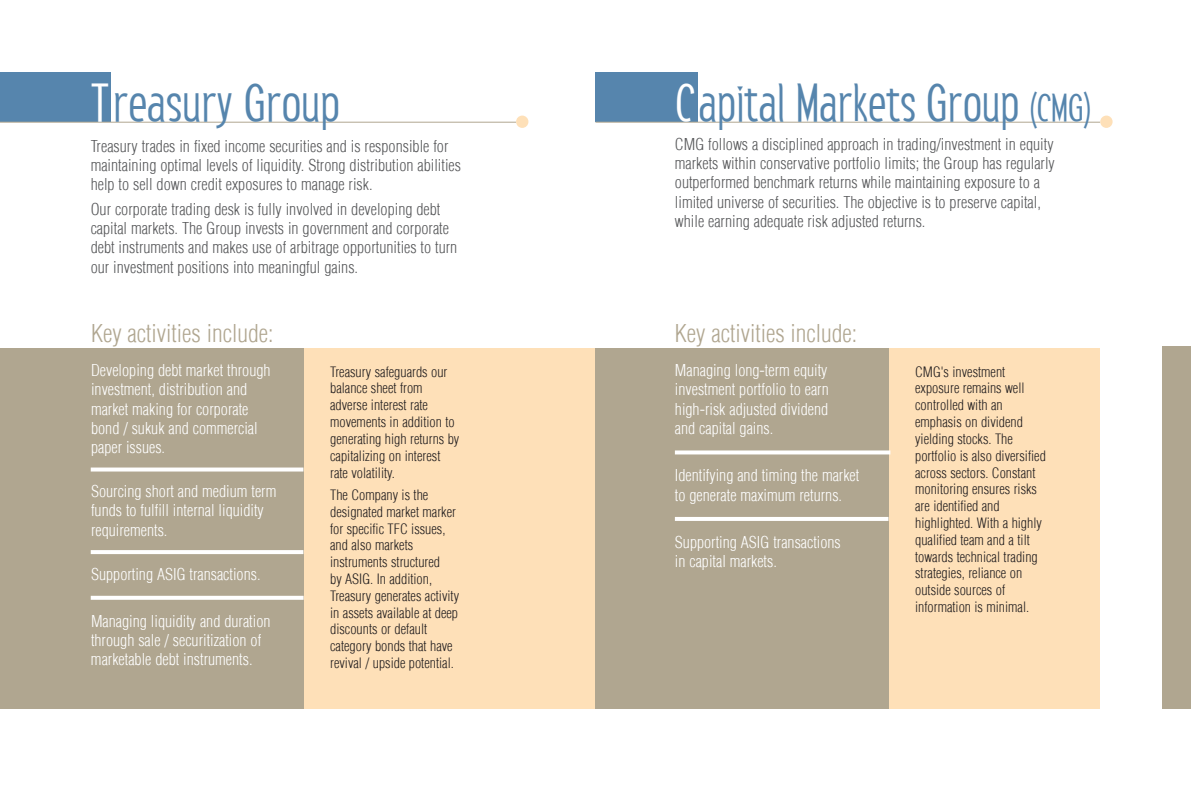
<style>
.page{position:relative;width:1191px;height:794px;background:#fff}
.page>*{position:absolute;margin:0;border:0;box-sizing:border-box;transform-origin:0 0}
.t1{font:48px "Susanna";letter-spacing:-.005em;color:#5685ad}
.t2{font:300 condensed 24px "Helvetica";color:#b0a690}
.t3{font:300 condensed 16px/19.2px "Helvetica";color:#57585a}
.t4{font:300 condensed 16px/19.2px "Helvetica";color:#fff}
.t5{font:300 condensed 14px/16.8px "Helvetica";color:#231f20}
.s1{color:#fff}
.s2{font-size:35px}
</style>
<div class="page">
<div style="left:297px;top:349px;width:894px;height:360px;background:#fee0b8"></div>
<div style="left:1151px;top:347px;width:40px;height:362px;background:#b0a690"></div>
<div style="left:1100px;top:337px;width:61px;height:375px;background:#fff"></div>
<div style="left:0;top:348px;width:303px;height:361px;background:#b0a690"></div>
<div style="left:0;top:72px;width:111px;height:50px;background:#5685ad"></div>
<div style="left:595px;top:72px;width:102px;height:50px;background:#5685ad"></div>
<svg style="left:91px;top:467px;width:212px;height:4px"></svg>
<hr style="left:91px;top:550px;width:212px;height:4px;background:#fff">
<svg style="left:91px;top:596px;width:213px;height:4px"></svg>
<hr style="left:0;top:122px;width:516px;height:1px;background:#b0a690">
<div style="left:596px;top:348px;width:293px;height:361px;background:#b0a690"></div>
<svg style="left:675px;top:450px;width:215px;height:4px"></svg>
<hr style="left:675px;top:517px;width:213px;height:4px;background:#fff">
<hr style="left:595px;top:122px;width:505px;height:1px;background:#b0a690">
<div style="left:516px;top:116px;width:12px;height:12px;background:#fee0b8;border-radius:50%"></div>
<div style="left:1100px;top:116px;width:12px;height:12px;background:#fee0b8;border-radius:50%"></div>
<h1 class="t1" style="left:91px;top:72px;width:251px"><span class="s1">T</span>reasury Group</h1>
<p class="t3" style="left:91px;top:137px;width:372px">Treasury trades in fixed income securities and is responsible for maintaining optimal levels of liquidity. Strong distribution abilities help to sell down credit exposures to manage risk.</p>
<p class="t3" style="left:91px;top:201px;width:368px">Our corporate trading desk is fully involved in developing debt capital markets. The Group invests in government and corporate debt instruments and makes use of arbitrage opportunities to turn our investment positions into meaningful gains.</p>
<h2 class="t2" style="left:91px;top:323px;width:184px">Key activities include:</h2>
<p class="t4" style="left:91px;top:362px;width:181px">Developing debt market through investment, distribution and market making for corporate bond / sukuk and commercial paper issues.</p>
<p class="t4" style="left:91px;top:483px;width:187px">Sourcing short and medium term funds to fulfill internal liquidity requirements.</p>
<p class="t4" style="left:91px;top:565px;width:171px">Supporting ASIG transactions.</p>
<p class="t4" style="left:91px;top:612px;width:181px">Managing liquidity and duration through sale / securitization of marketable debt instruments.</p>
<p class="t5" style="left:330px;top:364px;width:131px">Treasury safeguards our balance sheet from adverse interest rate movements in addition to generating high returns by capitalizing on interest rate volatility.</p>
<p class="t5" style="left:330px;top:487px;width:130px">The Company is the designated market marker for specific TFC issues, and also markets instruments structured<br>by ASIG. In addition,<br>Treasury generates activity in assets available at deep discounts or default category bonds that have revival / upside potential.</p>
<h1 class="t1" style="left:675px;top:72px;width:417px"><span class="s1">C</span>apital Markets Group <span class="s2">(CMG)</span></h1>
<p class="t3" style="left:675px;top:136px;width:381px">CMG follows a disciplined approach in trading/investment in equity markets within conservative portfolio limits; the Group has regularly outperformed benchmark returns while maintaining exposure to a limited universe of securities. The objective is to preserve capital, while earning adequate risk adjusted returns.</p>
<h2 class="t2" style="left:675px;top:323px;width:184px">Key activities include:</h2>
<p class="t4" style="left:675px;top:362px;width:155px;text-align:justify">Managing long-term equity investment portfolio to earn high-risk adjusted dividend and capital gains.</p>
<p class="t4" style="left:675px;top:467px;width:186px">Identifying and timing the market to generate maximum returns.</p>
<p class="t4" style="left:675px;top:534px;width:167px">Supporting ASIG transactions in capital markets.</p>
<p class="t5" style="left:915px;top:364px;width:132px">CMG's investment exposure remains well controlled with an emphasis on dividend yielding stocks. The portfolio is also diversified across sectors. Constant monitoring ensures risks are identified and highlighted. With a highly qualified team and a tilt towards technical trading strategies, reliance on outside sources of information is minimal.</p>
</div>
